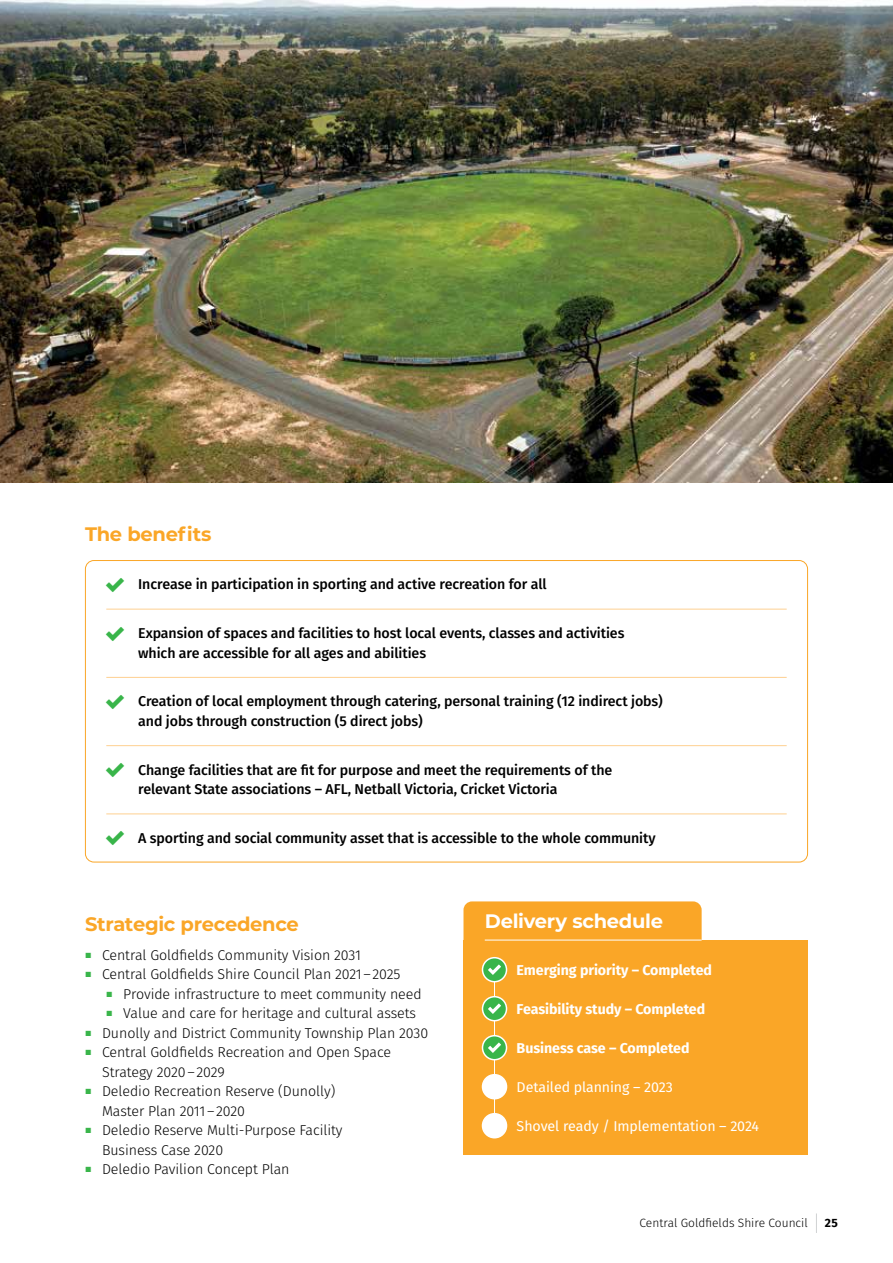
<style>
.page{position:relative;width:893px;height:1263px;background:#fff}
.page>*{position:absolute;margin:0;border:0;box-sizing:border-box;transform-origin:0 0}
.t1{font:700 19.5px "Montserrat";letter-spacing:-.015em;color:#faa627}
.t2{font:700 19.5px "Montserrat";letter-spacing:-.015em;color:#fff}
.t3{font:500 14.25px/19.5px "Fira Sans";letter-spacing:-.005em;color:#000}
.t4{font:300 14.25px/19.5px "Fira Sans";letter-spacing:-.005em;color:#000}
.t5{font:700 14.25px "Fira Sans";letter-spacing:-.005em;color:#fff}
.t6{font:14.25px "Fira Sans";letter-spacing:-.005em;color:#fff}
.t7{font:300 12px "Fira Sans";color:#000}
.t8{font:700 12px "Fira Sans";color:#000}
.s1{font-family:"SS Standard";font-weight:400;font-size:18px;color:#39b54a}
</style>
<div class="page">
<img style="left:0;top:0;width:893px;height:482px">
<div style="left:463px;top:940px;width:345px;height:215px;background:#faa627"></div>
<div style="left:463px;top:901px;width:239px;height:39px;background:#faa627"></div>
<hr style="left:494px;top:970px;width:1px;height:156px;background:#fff">
<div style="left:482px;top:1075px;width:24px;height:24px;background:#fff;border-radius:50%"></div>
<div style="left:482px;top:1074px;width:25px;height:25px;border:2px solid #fff;border-radius:50%"></div>
<div style="left:482px;top:1114px;width:24px;height:24px;background:#fff;border-radius:50%"></div>
<div style="left:482px;top:1113px;width:25px;height:25px;border:2px solid #fff;border-radius:50%"></div>
<div style="left:482px;top:958px;width:24px;height:24px;background:#39b54a;border-radius:50%"></div>
<div style="left:482px;top:957px;width:25px;height:25px;border:2px solid #fff;border-radius:50%"></div>
<svg style="left:488px;top:964px;width:13px;height:11px"></svg>
<div style="left:482px;top:997px;width:24px;height:24px;background:#39b54a;border-radius:50%"></div>
<div style="left:482px;top:996px;width:25px;height:25px;border:2px solid #fff;border-radius:50%"></div>
<svg style="left:488px;top:1003px;width:13px;height:11px"></svg>
<div style="left:482px;top:1036px;width:24px;height:24px;background:#39b54a;border-radius:50%"></div>
<div style="left:482px;top:1035px;width:25px;height:25px;border:2px solid #fff;border-radius:50%"></div>
<svg style="left:488px;top:1042px;width:13px;height:11px"></svg>
<hr style="left:485px;top:940px;width:217px;height:1px;background:#fff">
<hr style="left:106px;top:609px;width:681px;height:1px;background:#fed091">
<hr style="left:106px;top:677px;width:681px;height:1px;background:#fed091">
<hr style="left:106px;top:745px;width:681px;height:1px;background:#fed091">
<hr style="left:106px;top:814px;width:681px;height:1px;background:#fed091">
<svg style="left:816px;top:1213px;width:1px;height:20px"></svg>
<h1 class="t1" style="left:85px;top:520px;width:128px">The benefits</h1>
<p class="t3" style="left:106px;top:574px;width:442px"><span class="s1">✓</span> Increase in participation in sporting and active recreation for all</p>
<p class="t3" style="left:138px;top:623px;width:488px;text-indent:-32px"><span class="s1">✓</span> Expansion of spaces and facilities to host local events, classes and activities which are accessible for all ages and abilities</p>
<p class="t3" style="left:138px;top:691px;width:526px;text-indent:-32px"><span class="s1">✓</span> Creation of local employment through catering, personal training (12 indirect jobs) and jobs through construction (5 direct jobs)</p>
<p class="t3" style="left:138px;top:759px;width:476px;text-indent:-32px"><span class="s1">✓</span> Change facilities that are fit for purpose and meet the requirements of the relevant State associations – AFL, Netball Victoria, Cricket Victoria</p>
<p class="t3" style="left:106px;top:827px;width:551px"><span class="s1">✓</span> A sporting and social community asset that is accessible to the whole community</p>
<h1 class="t1" style="left:85px;top:910px;width:215px">Strategic precedence</h1>
<p class="t4" style="left:85px;top:945px;width:277px"><sup>■</sup> Central Goldfields Community Vision 2031</p>
<p class="t4" style="left:85px;top:965px;width:317px"><sup>■</sup> Central Goldfields Shire Council Plan 2021–2025</p>
<p class="t4" style="left:106px;top:984px;width:317px"><sup>■</sup> Provide infrastructure to meet community need</p>
<p class="t4" style="left:106px;top:1004px;width:311px"><sup>■</sup> Value and care for heritage and cultural assets</p>
<p class="t4" style="left:85px;top:1023px;width:345px"><sup>■</sup> Dunolly and District Community Township Plan 2030</p>
<p class="t4" style="left:102px;top:1043px;width:291px;text-indent:-17px"><sup>■</sup> Central Goldfields Recreation and Open Space<br>Strategy 2020–2029</p>
<p class="t4" style="left:102px;top:1082px;width:235px;text-indent:-17px"><sup>■</sup> Deledio Recreation Reserve (Dunolly)<br>Master Plan 2011–2020</p>
<p class="t4" style="left:102px;top:1121px;width:242px;text-indent:-17px"><sup>■</sup> Deledio Reserve Multi-Purpose Facility<br>Business Case 2020</p>
<p class="t4" style="left:85px;top:1160px;width:206px"><sup>■</sup> Deledio Pavilion Concept Plan</p>
<h1 class="t2" style="left:485px;top:907px;width:180px">Delivery schedule</h1>
<p class="t5" style="left:517px;top:958px;width:197px">Emerging priority – Completed</p>
<p class="t5" style="left:517px;top:997px;width:190px">Feasibility study – Completed</p>
<p class="t5" style="left:517px;top:1036px;width:174px">Business case – Completed</p>
<p class="t6" style="left:517px;top:1076px;width:158px">Detailed planning – 2023</p>
<p class="t6" style="left:517px;top:1115px;width:244px">Shovel ready / Implementation – 2024</p>
<p class="t7" style="left:640px;top:1214px;width:170px">Central Goldfields Shire Council</p>
<p class="t8" style="left:825px;top:1213px;width:14px">25</p>
</div>
